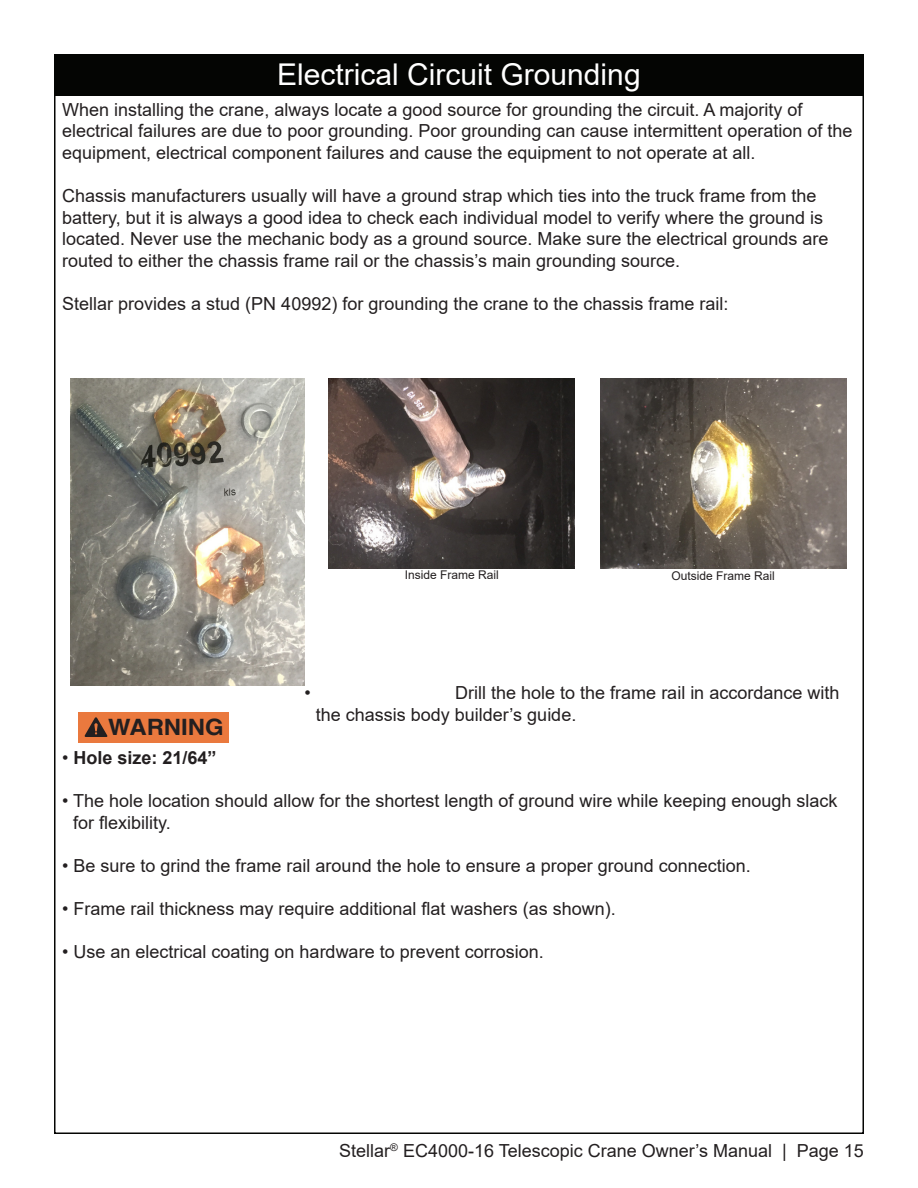
<style>
.page{position:relative;width:918px;height:1188px;background:#fff}
.page>*{position:absolute;margin:0;border:0;box-sizing:border-box;transform-origin:0 0}
.TOC_Page_Heading_White{font:30px "Arial";color:#fff}
.t1{font:700 22.5px "Helvetica";color:#231f20;scale:1.06 1}
.Paragraph_Style_1{font:18px/21.6px "Arial";color:#231f20}
.Paragraph_Style_1-2{font:700 18px "Arial";color:#231f20}
.t2{font:12px "Arial";color:#231f20}
.s1{font-weight:400}
</style>
<div class="page">
<div style="left:54px;top:54px;width:810px;height:40px;background:#040503"></div>
<img style="left:70px;top:378px;width:235px;height:308px">
<img style="left:329px;top:378px;width:246px;height:191px">
<img style="left:600px;top:378px;width:246px;height:191px">
<div style="left:78px;top:712px;width:151px;height:30px;background:#ea793e"></div>
<svg style="left:85px;top:717px;width:22px;height:20px"></svg>
<p class="TOC_Page_Heading_White" style="left:277px;top:54px;width:365px">Electrical Circuit Grounding</p>
<p class="Paragraph_Style_1" style="left:62px;top:99px;width:792px">When installing the crane, always locate a good source for grounding the circuit. A majority of electrical failures are due to poor grounding. Poor grounding can cause intermittent operation of the equipment, electrical component failures and cause the equipment to not operate at all.</p>
<p class="Paragraph_Style_1" style="left:62px;top:185px;width:768px">Chassis manufacturers usually will have a ground strap which ties into the truck frame from the battery, but it is always a good idea to check each individual model to verify where the ground is located. Never use the mechanic body as a ground source. Make sure the electrical grounds are routed to either the chassis frame rail or the chassis’s main grounding source.</p>
<p class="Paragraph_Style_1" style="left:62px;top:293px;width:668px">Stellar provides a stud (PN 40992) for grounding the crane to the chassis frame rail:</p>
<p class="t1" style="left:108px;top:709px;width:110px">WARNING</p>
<p class="t2" style="left:405px;top:566px;width:96px">Inside Frame Rail</p>
<p class="t2" style="left:671px;top:567px;width:105px">Outside Frame Rail</p>
<p class="Paragraph_Style_1" style="left:305px;top:682px;width:8px">•</p>
<p class="Paragraph_Style_1" style="left:316px;top:682px;width:525px;text-indent:139px">Drill the hole to the frame rail in accordance with the chassis body builder’s guide.</p>
<p class="Paragraph_Style_1-2" style="left:62px;top:745px;width:156px"><span class="s1">•</span> Hole size: 21/64”</p>
<p class="Paragraph_Style_1" style="left:73px;top:790px;width:766px;text-indent:-11px">• The hole location should allow for the shortest length of ground wire while keeping enough slack for flexibility.</p>
<p class="Paragraph_Style_1" style="left:62px;top:855px;width:690px">• Be sure to grind the frame rail around the hole to ensure a proper ground connection.</p>
<p class="Paragraph_Style_1" style="left:62px;top:898px;width:555px">• Frame rail thickness may require additional flat washers (as shown).</p>
<p class="Paragraph_Style_1" style="left:62px;top:941px;width:483px">• Use an electrical coating on hardware to prevent corrosion.</p>
<p class="Paragraph_Style_1" style="left:339px;top:1140px;width:526px">Stellar<sup>®</sup> EC4000-16 Telescopic Crane Owner’s Manual | Page 15</p>
</div>
